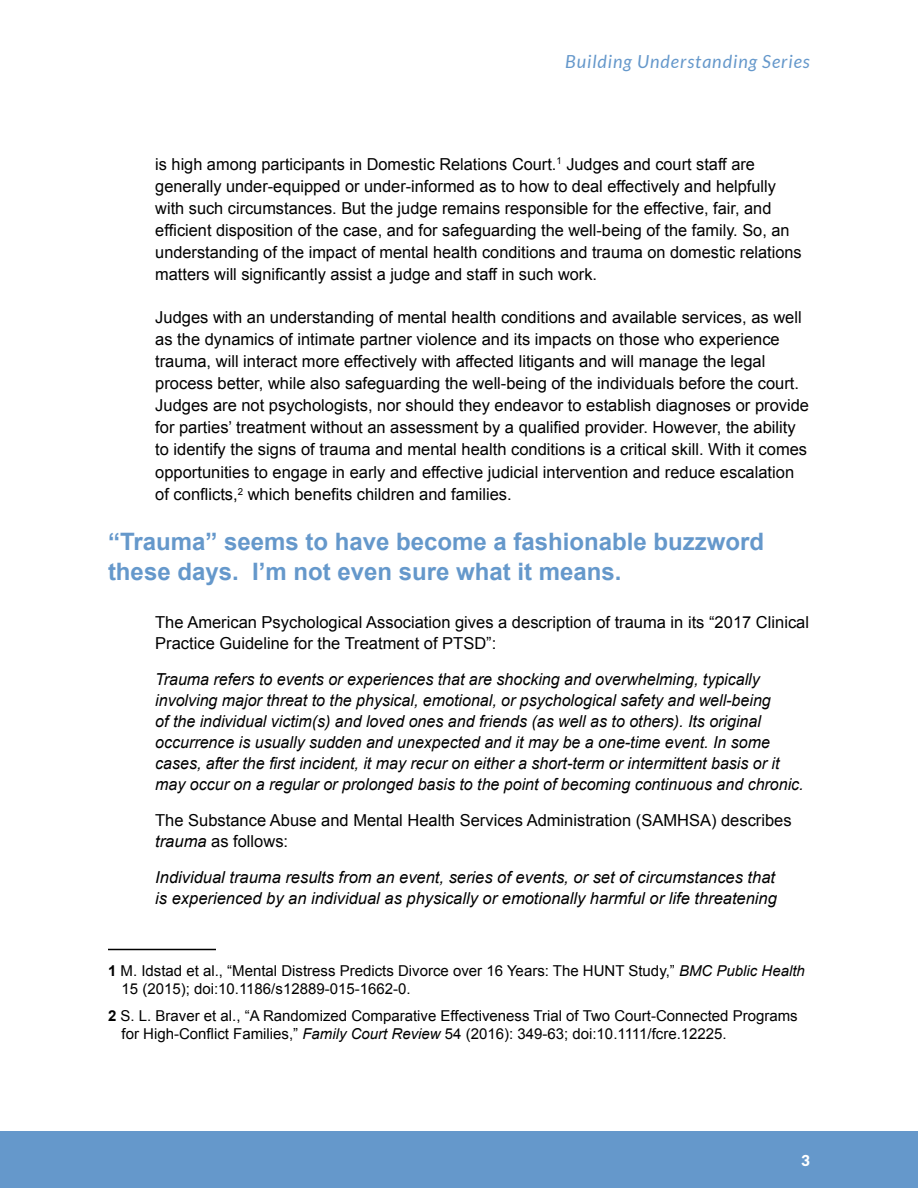
<style>
.page{position:relative;width:918px;height:1188px;background:#fff}
.page>*{position:absolute;margin:0;border:0;box-sizing:border-box;transform-origin:0 0}
.t1{font:700 24px/30px "Arial";color:#6598cb}
.t2{font:italic 18px "Lato";letter-spacing:.05em;color:#6598cb}
.t3{font:16.5px/22.2px "Arial";color:#000}
.t4{font:italic 16.5px/21px "Arial";color:#000}
.t5{font:15px/18px "Arial";color:#000}
.t6{font:900 15px "Lato";color:#fff}
.s1{font-style:italic}
.s2{font-weight:700}
</style>
<div class="page">
<div style="left:0;top:1131px;width:918px;height:57px;background:#6598cb"></div>
<hr style="left:108px;top:949px;width:108px;height:1px;background:#000">
<p class="t2" style="left:565px;top:51px;width:246px">Building Understanding Series</p>
<p class="t3" style="left:155px;top:153px;width:648px">is high among participants in Domestic Relations Court.<sup>1</sup> Judges and court staff are generally under-equipped or under-informed as to how to deal effectively and helpfully with such circumstances. But the judge remains responsible for the effective, fair, and efficient disposition of the case, and for safeguarding the well-being of the family. So, an understanding of the impact of mental health conditions and trauma on domestic relations matters will significantly assist a judge and staff in such work.</p>
<p class="t3" style="left:155px;top:306px;width:655px">Judges with an understanding of mental health conditions and available services, as well as the dynamics of intimate partner violence and its impacts on those who experience trauma, will interact more effectively with affected litigants and will manage the legal process better, while also safeguarding the well-being of the individuals before the court.<br>Judges are not psychologists, nor should they endeavor to establish diagnoses or provide for parties’ treatment without an assessment by a qualified provider. However, the ability to identify the signs of trauma and mental health conditions is a critical skill. With it comes opportunities to engage in early and effective judicial intervention and reduce escalation of conflicts,<sup>2</sup> which benefits children and families.</p>
<h1 class="t1" style="left:108px;top:528px;width:658px">“Trauma” seems to have become a fashionable buzzword these days. I’m not even sure what it means.</h1>
<p class="t3" style="left:155px;top:612px;width:655px;line-height:21px">The American Psychological Association gives a description of trauma in its “2017 Clinical<br>Practice Guideline for the Treatment of PTSD”:</p>
<p class="t4" style="left:155px;top:669px;width:650px">Trauma refers to events or experiences that are shocking and overwhelming, typically involving major threat to the physical, emotional, or psychological safety and well-being<br>of the individual victim(s) and loved ones and friends (as well as to others). Its original occurrence is usually sudden and unexpected and it may be a one-time event. In some cases, after the first incident, it may recur on either a short-term or intermittent basis or it may occur on a regular or prolonged basis to the point of becoming continuous and chronic.</p>
<p class="t3" style="left:155px;top:810px;width:638px;line-height:21px">The Substance Abuse and Mental Health Services Administration (SAMHSA) describes <span class="s1">trauma</span> as follows:</p>
<p class="t4" style="left:155px;top:867px;width:623px">Individual trauma results from an event, series of events, or set of circumstances that is experienced by an individual as physically or emotionally harmful or life threatening</p>
<p class="t5" style="left:122px;top:962px;width:685px;text-indent:-14px"><span class="s2">1</span> M. Idstad et al., “Mental Distress Predicts Divorce over 16 Years: The HUNT Study,” <span class="s1">BMC Public Health<br></span>15 (2015); doi:10.1186/s12889-015-1662-0.</p>
<p class="t5" style="left:122px;top:1007px;width:678px;text-indent:-14px"><span class="s2">2</span> S. L. Braver et al., “A Randomized Comparative Effectiveness Trial of Two Court-Connected Programs for High-Conflict Families,” <span class="s1">Family Court Review</span> 54 (2016): 349-63; doi:10.1111/fcre.12225.</p>
<p class="t6" style="left:801px;top:1151px;width:10px">3</p>
</div>
